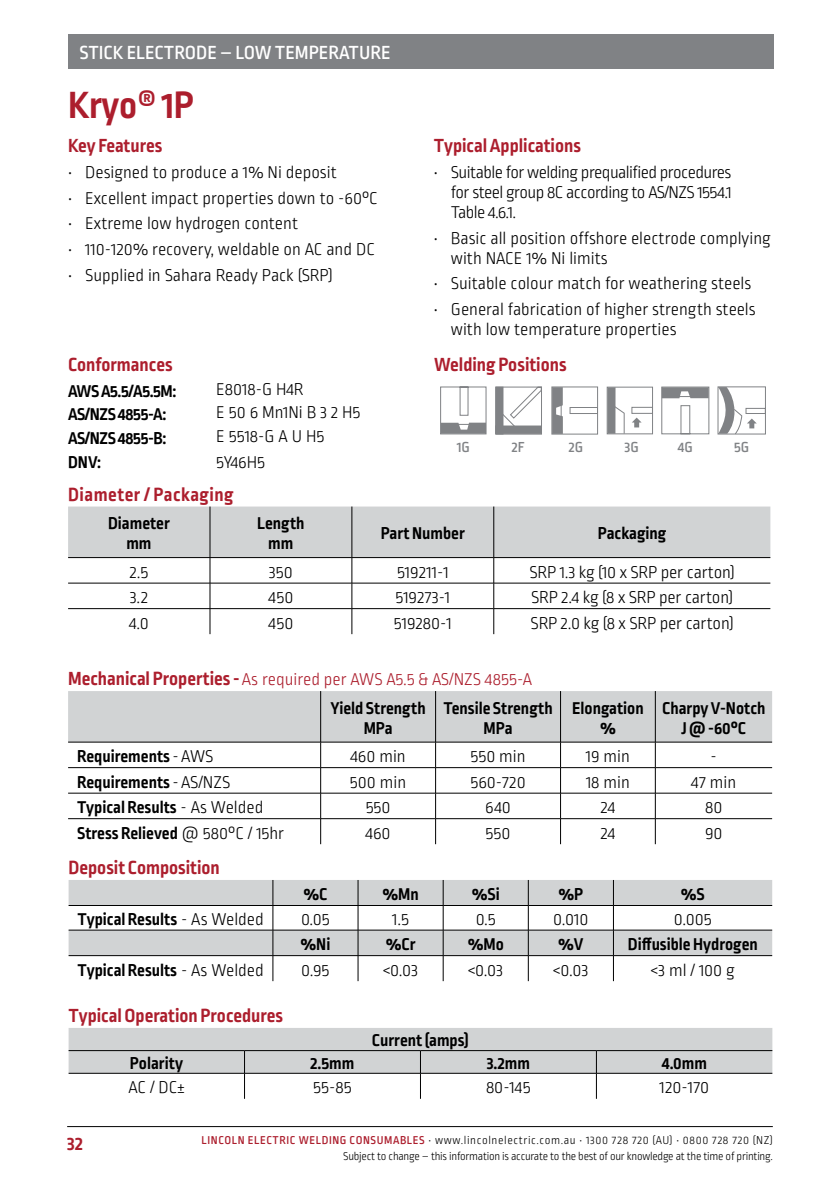
<style>
.page{position:relative;width:840px;height:1191px;background:#fff}
.page>*{position:absolute;margin:0;border:0;box-sizing:border-box;transform-origin:0 0}
.t1{font:700 40px "Ropa Sans Pro";letter-spacing:-.01em;color:#ac1e2d}
.t2{font:700 20px "Ropa Sans Pro";color:#ac1e2d}
.t3{font:500 20px "Ropa Sans Pro";color:#fff}
.t4{font:700 20px "Ropa Sans Pro";letter-spacing:.025em;color:#ac1e2d}
.t5{font:300 18px/20px "Ropa Sans Pro";color:#000}
.t6{font:700 18px/20px "Ropa Sans Pro";color:#000;text-align:center}
.t7{font:300 18px/28.2px "Ropa Sans Pro";color:#ac1e2d}
.t8{font:700 18px "Ropa Sans Pro";letter-spacing:-.02em;color:#000}
.t9{font:500 15.4px "Ropa Sans Pro";color:#808285}
.t10{font:300 12px/16px "Ropa Sans Pro";letter-spacing:-.02em;color:#000;text-align:right}
.s1{font-weight:700;font-size:20px}
.s2{font-weight:700;color:#000}
.s3{font-weight:300}
.s4{font-weight:500;color:#ac1e2d}
</style>
<div class="page">
<hr style="left:67px;top:1126px;width:705px;height:1px;background:#000">
<div style="left:68px;top:34px;width:705px;height:34px;background:#808285"></div>
<svg style="left:69px;top:880px;width:702px;height:75px;fill:#d1d3d4"></svg>
<hr style="left:69px;top:905px;width:204px;height:1px;background:#000">
<hr style="left:273px;top:905px;width:85px;height:1px;background:#000">
<hr style="left:358px;top:905px;width:85px;height:1px;background:#000">
<hr style="left:443px;top:905px;width:85px;height:1px;background:#000">
<hr style="left:528px;top:905px;width:85px;height:1px;background:#000">
<hr style="left:613px;top:905px;width:158px;height:1px;background:#000">
<hr style="left:69px;top:929px;width:204px;height:1px;background:#000">
<hr style="left:273px;top:929px;width:85px;height:1px;background:#000">
<hr style="left:358px;top:929px;width:85px;height:1px;background:#000">
<hr style="left:443px;top:929px;width:85px;height:1px;background:#000">
<hr style="left:528px;top:929px;width:85px;height:1px;background:#000">
<hr style="left:613px;top:929px;width:158px;height:1px;background:#000">
<hr style="left:69px;top:955px;width:204px;height:1px;background:#000">
<hr style="left:273px;top:955px;width:85px;height:1px;background:#000">
<svg style="left:272px;top:880px;width:1px;height:101px"></svg>
<hr style="left:358px;top:955px;width:85px;height:1px;background:#000">
<svg style="left:357px;top:880px;width:1px;height:101px"></svg>
<hr style="left:443px;top:955px;width:85px;height:1px;background:#000">
<svg style="left:442px;top:880px;width:1px;height:101px"></svg>
<hr style="left:528px;top:955px;width:85px;height:1px;background:#000">
<svg style="left:527px;top:880px;width:1px;height:101px"></svg>
<hr style="left:613px;top:955px;width:158px;height:1px;background:#000">
<svg style="left:612px;top:880px;width:1px;height:101px"></svg>
<svg style="left:69px;top:1028px;width:703px;height:70px"></svg>
<svg style="left:68px;top:691px;width:703px;height:153px"></svg>
<svg style="left:68px;top:506px;width:702px;height:128px"></svg>
<svg style="left:440px;top:386px;width:102px;height:49px"></svg>
<svg style="left:551px;top:386px;width:47px;height:49px"></svg>
<div style="left:606px;top:387px;width:46px;height:47px;border:1px solid #808285"></div>
<div style="left:607px;top:387px;width:8px;height:46px;background:#808285"></div>
<div style="left:631px;top:407px;width:21px;height:7px;border:1px solid #808285"></div>
<svg style="left:611px;top:404px;width:13px;height:30px"></svg>
<svg style="left:661px;top:386px;width:48px;height:49px"></svg>
<svg style="left:632px;top:417px;width:9px;height:10px"></svg>
<svg style="left:717px;top:386px;width:48px;height:49px"></svg>
<p class="t3" style="left:79px;top:41px;width:312px">STICK ELECTRODE – LOW TEMPERATURE</p>
<h1 class="t1" style="left:68px;top:82px;width:127px">Kryo® 1P</h1>
<p class="t2" style="left:68px;top:134px;width:96px">Key Features</p>
<p class="t5" style="left:68px;top:163px;width:270px">• Designed to produce a 1% Ni deposit</p>
<p class="t5" style="left:68px;top:189px;width:311px">• Excellent impact properties down to -60°C</p>
<p class="t5" style="left:68px;top:214px;width:231px">• Extreme low hydrogen content</p>
<p class="t5" style="left:68px;top:240px;width:308px">• 110-120% recovery, weldable on AC and DC</p>
<p class="t5" style="left:68px;top:266px;width:266px">• Supplied in Sahara Ready Pack (SRP)</p>
<p class="t2" style="left:68px;top:353px;width:106px">Conformances</p>
<p class="t6" style="left:68px;top:382px;width:110px">AWS A5.5/A5.5M:</p>
<p class="t5" style="left:216px;top:380px;width:89px">E8018-G H4R</p>
<p class="t8" style="left:68px;top:404px;width:100px">AS/NZS 4855-A:</p>
<p class="t5" style="left:216px;top:404px;width:145px">E 50 6 Mn1Ni B 3 2 H5</p>
<p class="t8" style="left:68px;top:428px;width:100px">AS/NZS 4855-B:</p>
<p class="t5" style="left:216px;top:427px;width:110px">E 5518-G A U H5</p>
<p class="t6" style="left:68px;top:453px;width:35px">DNV:</p>
<p class="t5" style="left:216px;top:453px;width:50px">5Y46H5</p>
<p class="t2" style="left:433px;top:134px;width:148px">Typical Applications</p>
<p class="t5" style="left:450px;top:163px;width:282px;text-align:justify;text-indent:-17px">• Suitable for welding prequalified procedures for steel group 8C according to AS/NZS 1554.1<br>Table 4.6.1.</p>
<p class="t5" style="left:450px;top:229px;width:321px;text-indent:-17px">• Basic all position offshore electrode complying with NACE 1% Ni limits</p>
<p class="t5" style="left:433px;top:275px;width:319px">• Suitable colour match for weathering steels</p>
<p class="t5" style="left:450px;top:300px;width:306px;text-indent:-17px">• General fabrication of higher strength steels with low temperature properties</p>
<p class="t2" style="left:434px;top:353px;width:134px">Welding Positions</p>
<p class="t9" style="left:456px;top:438px;width:15px">1G</p>
<p class="t9" style="left:511px;top:438px;width:14px">2F</p>
<p class="t9" style="left:568px;top:438px;width:16px">2G</p>
<p class="t9" style="left:624px;top:438px;width:16px">3G</p>
<p class="t9" style="left:677px;top:438px;width:16px">4G</p>
<p class="t9" style="left:733px;top:438px;width:17px">5G</p>
<p class="t4" style="left:68px;top:483px;width:167px">Diameter / Packaging</p>
<p class="t6" style="left:108px;top:514px;width:63px">Diameter mm</p>
<p class="t6" style="left:257px;top:514px;width:49px">Length mm</p>
<p class="t6" style="left:380px;top:524px;width:86px">Part Number</p>
<p class="t6" style="left:597px;top:524px;width:70px">Packaging</p>
<p class="t5" style="left:130px;top:563px;width:20px">2.5</p>
<p class="t5" style="left:269px;top:563px;width:25px">350</p>
<p class="t5" style="left:397px;top:563px;width:53px">519211-1</p>
<p class="t5" style="left:529px;top:563px;width:207px">SRP 1.3 kg (10 x SRP per carton)</p>
<p class="t5" style="left:130px;top:588px;width:20px">3.2</p>
<p class="t5" style="left:268px;top:588px;width:26px">450</p>
<p class="t5" style="left:395px;top:588px;width:56px">519273-1</p>
<p class="t5" style="left:531px;top:588px;width:203px">SRP 2.4 kg (8 x SRP per carton)</p>
<p class="t5" style="left:129px;top:614px;width:21px">4.0</p>
<p class="t5" style="left:268px;top:614px;width:26px">450</p>
<p class="t5" style="left:393px;top:614px;width:59px">519280-1</p>
<p class="t5" style="left:530px;top:614px;width:204px">SRP 2.0 kg (8 x SRP per carton)</p>
<p class="t7" style="left:330px;top:666px;width:203px;text-indent:-262px"><span class="s1">Mechanical Properties -</span>As required per AWS A5.5 &amp; AS/NZS 4855-A<br><span class="s2">Yield Strength</span></p>
<p class="t6" style="left:363px;top:719px;width:30px">MPa</p>
<p class="t6" style="left:443px;top:699px;width:111px">Tensile Strength<br>MPa</p>
<p class="t6" style="left:572px;top:699px;width:73px">Elongation %</p>
<p class="t6" style="left:661px;top:699px;width:105px">Charpy V-Notch<br>J @ -60°C</p>
<p class="t6" style="left:77px;top:747px;width:137px">Requirements <span class="s3">- AWS</span></p>
<p class="t5" style="left:350px;top:747px;width:57px">460 min</p>
<p class="t5" style="left:470px;top:747px;width:57px">550 min</p>
<p class="t5" style="left:585px;top:747px;width:46px">19 min</p>
<p class="t5" style="left:710px;top:747px;width:8px">-</p>
<p class="t6" style="left:77px;top:772px;width:154px">Requirements <span class="s3">- AS/NZS</span></p>
<p class="t5" style="left:350px;top:773px;width:58px">500 min</p>
<p class="t5" style="left:470px;top:773px;width:57px">560-720</p>
<p class="t5" style="left:585px;top:773px;width:45px">18 min</p>
<p class="t5" style="left:690px;top:773px;width:46px">47 min</p>
<p class="t6" style="left:77px;top:798px;width:188px">Typical Results <span class="s3">- As Welded</span></p>
<p class="t5" style="left:365px;top:798px;width:26px">550</p>
<p class="t5" style="left:485px;top:798px;width:27px">640</p>
<p class="t5" style="left:600px;top:798px;width:16px">24</p>
<p class="t5" style="left:704px;top:798px;width:19px">80</p>
<p class="t6" style="left:77px;top:823px;width:208px">Stress Relieved <span class="s3">@ 580°C / 15hr</span></p>
<p class="t5" style="left:365px;top:824px;width:27px">460</p>
<p class="t5" style="left:485px;top:824px;width:26px">550</p>
<p class="t5" style="left:600px;top:824px;width:16px">24</p>
<p class="t5" style="left:704px;top:824px;width:19px">90</p>
<p class="t2" style="left:69px;top:856px;width:153px">Deposit Composition</p>
<p class="t6" style="left:303px;top:885px;width:26px">%C</p>
<p class="t6" style="left:382px;top:885px;width:38px">%Mn</p>
<p class="t6" style="left:471px;top:885px;width:29px">%Si</p>
<p class="t6" style="left:558px;top:885px;width:26px">%P</p>
<p class="t6" style="left:680px;top:885px;width:25px">%S</p>
<p class="t6" style="left:78px;top:910px;width:188px">Typical Results <span class="s3">- As Welded</span></p>
<p class="t5" style="left:301px;top:910px;width:30px">0.05</p>
<p class="t5" style="left:392px;top:910px;width:18px">1.5</p>
<p class="t5" style="left:475px;top:910px;width:22px">0.5</p>
<p class="t5" style="left:553px;top:910px;width:37px">0.010</p>
<p class="t5" style="left:673px;top:910px;width:39px">0.005</p>
<p class="t6" style="left:300px;top:935px;width:31px">%Ni</p>
<p class="t6" style="left:385px;top:935px;width:31px">%Cr</p>
<p class="t6" style="left:467px;top:935px;width:38px">%Mo</p>
<p class="t6" style="left:558px;top:935px;width:27px">%V</p>
<p class="t6" style="left:627px;top:935px;width:131px">Diffusible Hydrogen</p>
<p class="t6" style="left:77px;top:960px;width:188px">Typical Results <span class="s3">- As Welded</span></p>
<p class="t5" style="left:301px;top:961px;width:30px">0.95</p>
<p class="t5" style="left:383px;top:961px;width:36px">&lt;0.03</p>
<p class="t5" style="left:468px;top:961px;width:36px">&lt;0.03</p>
<p class="t5" style="left:553px;top:961px;width:36px">&lt;0.03</p>
<p class="t5" style="left:650px;top:961px;width:85px">&lt;3 ml / 100 g</p>
<p class="t2" style="left:69px;top:1004px;width:216px">Typical Operation Procedures</p>
<p class="t6" style="left:372px;top:1031px;width:98px">Current (amps)</p>
<p class="t6" style="left:130px;top:1054px;width:55px">Polarity</p>
<p class="t6" style="left:310px;top:1054px;width:45px">2.5mm</p>
<p class="t6" style="left:486px;top:1054px;width:45px">3.2mm</p>
<p class="t6" style="left:661px;top:1054px;width:47px">4.0mm</p>
<p class="t5" style="left:128px;top:1078px;width:57px">AC / DC±</p>
<p class="t5" style="left:313px;top:1078px;width:40px">55-85</p>
<p class="t5" style="left:485px;top:1078px;width:46px">80-145</p>
<p class="t5" style="left:659px;top:1078px;width:51px">120-170</p>
<p class="t2" style="left:67px;top:1132px;width:17px">32</p>
<p class="t10" style="left:201px;top:1132px;width:572px"><span class="s4">LINCOLN ELECTRIC WELDING CONSUMABLES</span> • www.lincolnelectric.com.au • 1300 728 720 (AU) • 0800 728 720 (NZ)<br>Subject to change – this information is accurate to the best of our knowledge at the time of printing.</p>
</div>
